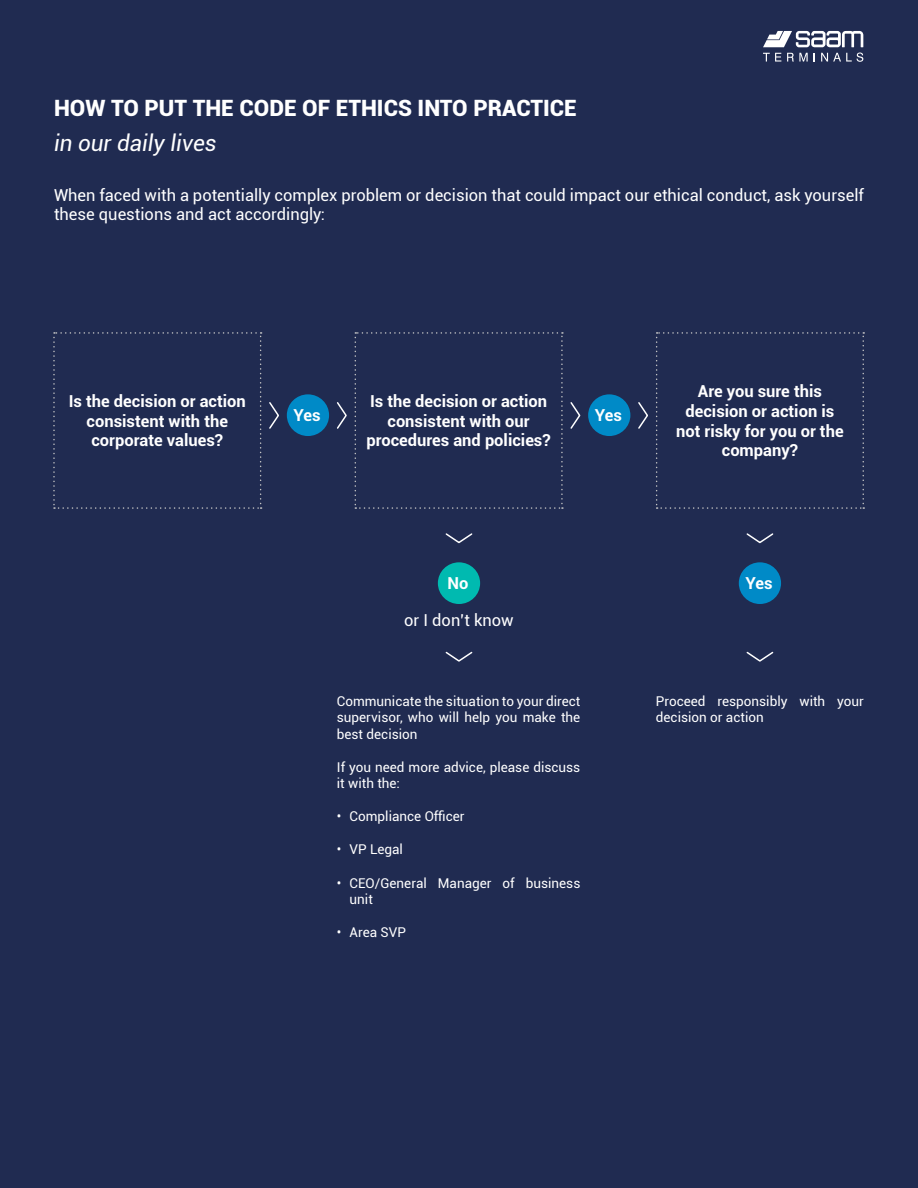
<style>
.page{position:relative;width:918px;height:1188px;background:#fff}
.page>*{position:absolute;margin:0;border:0;box-sizing:border-box;transform-origin:0 0}
.t1{font:900 22.5px "Roboto";color:#fff}
.t2{font:italic 22.5px "Roboto";color:#fff}
.t3{font:700 16.5px/19.8px "Roboto";color:#fff;text-align:center}
.t4{font:16.5px/19.8px "Roboto";color:#fff}
.t5{font:13.5px/16.2px "Roboto";color:#fff}
</style>
<div class="page">
<div style="left:0;top:1px;width:918px;height:1187px;background:#202b51"></div>
<svg style="left:763px;top:31px;width:100px;height:16px"></svg>
<svg style="left:763px;top:53px;width:18px;height:9px"></svg>
<svg style="left:787px;top:53px;width:21px;height:9px"></svg>
<svg style="left:821px;top:53px;width:42px;height:9px"></svg>
<svg style="left:53px;top:332px;width:209px;height:177px"></svg>
<svg style="left:355px;top:332px;width:208px;height:177px"></svg>
<svg style="left:656px;top:332px;width:208px;height:177px"></svg>
<div style="left:287px;top:394px;width:42px;height:42px;background:#008ac7;border-radius:50%"></div>
<div style="left:438px;top:562px;width:42px;height:42px;background:#00bab0;border-radius:50%"></div>
<div style="left:588px;top:394px;width:42px;height:42px;background:#008ac7;border-radius:50%"></div>
<div style="left:739px;top:562px;width:42px;height:42px;background:#008ac7;border-radius:50%"></div>
<svg style="left:269px;top:402px;width:10px;height:27px"></svg>
<svg style="left:570px;top:402px;width:11px;height:27px"></svg>
<svg style="left:445px;top:533px;width:28px;height:11px"></svg>
<svg style="left:746px;top:533px;width:28px;height:11px"></svg>
<svg style="left:445px;top:651px;width:28px;height:11px"></svg>
<svg style="left:746px;top:651px;width:28px;height:11px"></svg>
<svg style="left:337px;top:402px;width:10px;height:27px"></svg>
<svg style="left:638px;top:402px;width:10px;height:27px"></svg>
<h1 class="t1" style="left:54px;top:92px;width:524px">HOW TO PUT THE CODE OF ETHICS INTO PRACTICE</h1>
<h1 class="t2" style="left:54px;top:127px;width:164px">in our daily lives</h1>
<p class="t4" style="left:54px;top:184px;width:811px">When faced with a potentially complex problem or decision that could impact our ethical conduct, ask yourself these questions and act accordingly:</p>
<p class="t3" style="left:69px;top:390px;width:179px">Is the decision or action consistent with the corporate values?</p>
<p class="t3" style="left:366px;top:390px;width:186px">Is the decision or action consistent with our procedures and policies?</p>
<p class="t3" style="left:676px;top:381px;width:169px">Are you sure this decision or action is not risky for you or the company?</p>
<p class="t3" style="left:294px;top:405px;width:29px">Yes</p>
<p class="t3" style="left:595px;top:405px;width:29px">Yes</p>
<p class="t3" style="left:448px;top:573px;width:22px">No</p>
<p class="t4" style="left:404px;top:610px;width:111px">or I don’t know</p>
<p class="t5" style="left:337px;top:693px;width:245px;text-align:justify">Communicate the situation to your direct supervisor, who will help you make the best decision</p>
<p class="t5" style="left:337px;top:758px;width:245px">If you need more advice, please discuss it with the:</p>
<p class="t5" style="left:337px;top:808px;width:129px">• Compliance Officer</p>
<p class="t5" style="left:337px;top:841px;width:68px">• VP Legal</p>
<p class="t5" style="left:350px;top:874px;width:232px;text-indent:-13px">• CEO/General Manager of business unit</p>
<p class="t5" style="left:337px;top:924px;width:71px">• Area SVP</p>
<p class="t3" style="left:745px;top:573px;width:29px">Yes</p>
<p class="t5" style="left:656px;top:693px;width:210px">Proceed responsibly with your decision or action</p>
</div>
